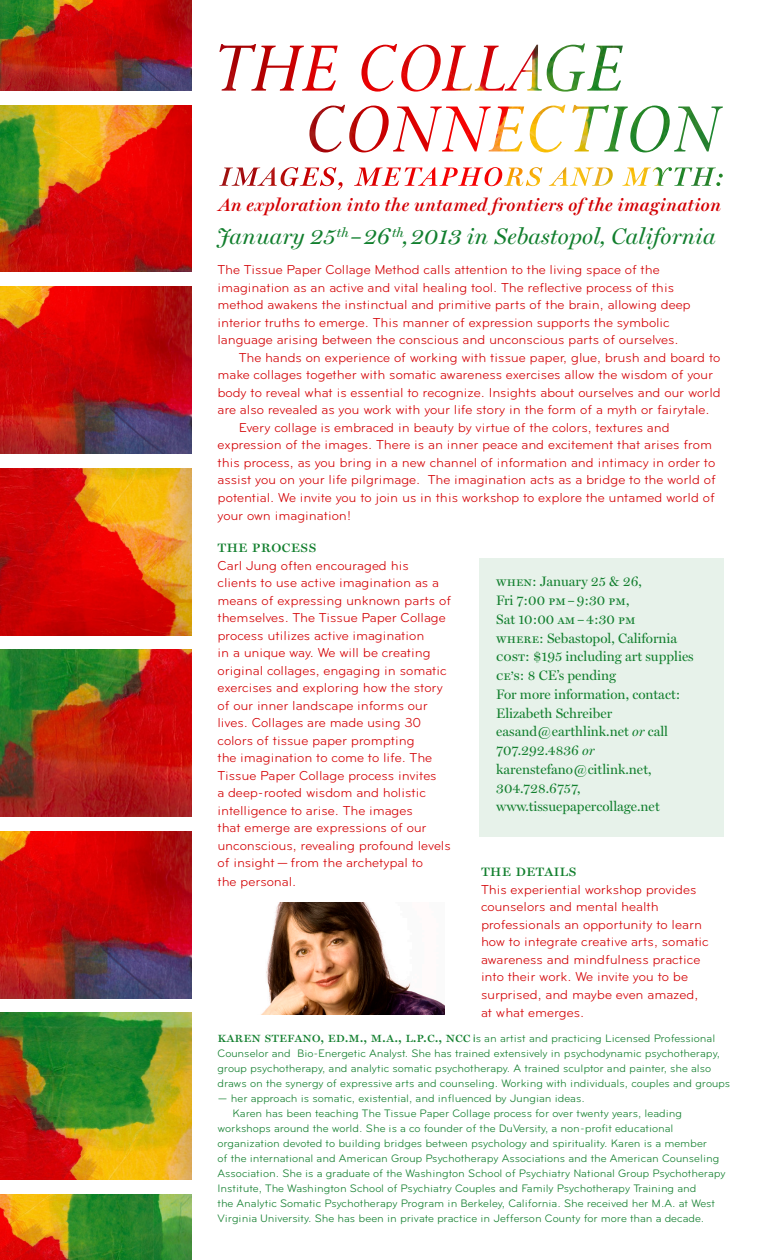
<style>
.page{position:relative;width:765px;height:1260px;background:#fff}
.page>*{position:absolute;margin:0;border:0;box-sizing:border-box;transform-origin:0 0}
.t1{font:italic 22.75px "Miller Display";letter-spacing:.01em;color:#127f2e}
.t2{font:italic 600 18.25px "Miller Display";letter-spacing:.025em;color:#d30104}
.t3{font:17.5px "Miller Display Roman SC";color:#127f2e}
.t4{font:13.75px/18.8px "Miller Display";color:#127f2e}
.t5{font:13.5px/17.5px "Bryant";color:#d30104}
.t6{font:11.25px/15px "Bryant";color:#127f2e}
.s1{font-family:"Miller Display Roman SC"}
.s2{font-style:italic}
.s3{font-family:"Miller Display Roman SC";font-size:15px}
.s4{font-family:"Suisse BP Intl"}
</style>
<div class="page">
<img style="left:0;top:0;width:191px;height:90px">
<img style="left:0;top:105px;width:191px;height:167px">
<img style="left:0;top:287px;width:191px;height:166px">
<img style="left:0;top:468px;width:191px;height:167px">
<img style="left:0;top:650px;width:191px;height:167px">
<img style="left:0;top:831px;width:191px;height:167px">
<img style="left:0;top:1013px;width:191px;height:167px">
<img style="left:0;top:1194px;width:191px;height:66px">
<img style="left:622px;top:167px;width:101px;height:19px">
<img style="left:257px;top:167px;width:340px;height:19px">
<div style="left:479px;top:558px;width:245px;height:279px;background:#e7f2ea"></div>
<img style="left:261px;top:903px;width:183px;height:112px">
<img style="left:219px;top:44px;width:404px;height:48px">
<img style="left:309px;top:105px;width:414px;height:47px">
<p class="t2" style="left:219px;top:194px;width:503px">An exploration into the untamed frontiers of the imagination</p>
<p class="t1" style="left:217px;top:223px;width:500px">January 25<sup>th</sup>– 26<sup>th</sup>, 2013 in Sebastopol, California</p>
<p class="t5" style="left:218px;top:261px;width:475px">The Tissue Paper Collage Method calls attention to the living space of the imagination as an active and vital healing tool. The reflective process of this method awakens the instinctual and primitive parts of the brain, allowing deep interior truths to emerge. This manner of expression supports the symbolic language arising between the conscious and unconscious parts of ourselves.</p>
<p class="t5" style="left:218px;top:348px;width:505px;text-indent:21px">The hands on experience of working with tissue paper, glue, brush and board to make collages together with somatic awareness exercises allow the wisdom of your body to reveal what is essential to recognize. Insights about ourselves and our world are also revealed as you work with your life story in the form of a myth or fairytale.</p>
<p class="t5" style="left:218px;top:418px;width:500px;text-indent:21px">Every collage is embraced in beauty by virtue of the colors, textures and expression of the images. There is an inner peace and excitement that arises from this process, as you bring in a new channel of information and intimacy in order to assist you on your life pilgrimage. The imagination acts as a bridge to the world of potential. We invite you to join us in this workshop to explore the untamed world of your own imagination!</p>
<p class="t3" style="left:218px;top:536px;width:101px">the process</p>
<p class="t5" style="left:218px;top:556px;width:235px">Carl Jung often encouraged his clients to use active imagination as a means of expressing unknown parts of themselves. The Tissue Paper Collage process utilizes active imagination<br>in a unique way. We will be creating original collages, engaging in somatic exercises and exploring how the story of our inner landscape informs our lives. Collages are made using 30 colors of tissue paper prompting<br>the imagination to come to life. The Tissue Paper Collage process invites<br>a deep-rooted wisdom and holistic intelligence to arise. The images<br>that emerge are expressions of our unconscious, revealing profound levels of insight—from the archetypal to</p>
<p class="t5" style="left:218px;top:873px;width:80px">the personal.</p>
<p class="t4" style="left:496px;top:572px;width:147px"><span class="s1">when</span>: January 25 &amp; 26,<br>Fri 7:00 <span class="s1">pm</span>–9:30 <span class="s1">pm</span>,<br>Sat 10:00 <span class="s1">am</span>–4:30 <span class="s1">pm</span></p>
<p class="t4" style="left:496px;top:628px;width:183px"><span class="s1">where</span>: Sebastopol, California</p>
<p class="t4" style="left:496px;top:647px;width:199px"><span class="s1">cost</span>: $195 including art supplies</p>
<p class="t4" style="left:496px;top:666px;width:122px"><span class="s1">ce’s</span>: 8 CE’s pending</p>
<p class="t4" style="left:496px;top:685px;width:186px">For more information, contact:</p>
<p class="t4" style="left:496px;top:703px;width:117px">Elizabeth Schreiber</p>
<p class="t4" style="left:496px;top:722px;width:173px">easand@earthlink.net <span class="s2">or</span> call</p>
<p class="t4" style="left:496px;top:741px;width:100px">707.292.4836 <span class="s2">or</span></p>
<p class="t4" style="left:496px;top:760px;width:165px">karenstefano@citlink.net,<br>304.728.6757, www.tissuepapercollage.net</p>
<p class="t3" style="left:481px;top:860px;width:97px">the details</p>
<p class="t5" style="left:481px;top:880px;width:229px">This experiential workshop provides counselors and mental health professionals an opportunity to learn how to integrate creative arts, somatic awareness and mindfulness practice into their work. We invite you to be surprised, and maybe even amazed,</p>
<p class="t5" style="left:481px;top:1004px;width:105px">at what emerges.</p>
<p class="t6" style="left:218px;top:1031px;width:514px"><span class="s3">karen stefano, ed.m., m.a., l.p.c., ncc</span> <span class="s4">i</span>s an artist and practicing Licensed Professional Counselor and Bio-Energetic Analyst. She has trained extensively in psychodynamic psychotherapy, group psychotherapy, and analytic somatic psychotherapy. A trained sculptor and painter, she also draws on the synergy of expressive arts and counseling. Working with individuals, couples and groups</p>
<p class="t6" style="left:218px;top:1091px;width:369px">— her approach is somatic, existential, and influenced by Jungian ideas.</p>
<p class="t6" style="left:218px;top:1106px;width:510px;text-indent:15px">Karen has been teaching The Tissue Paper Collage process for over twenty years, leading workshops around the world. She is a co founder of the DuVersity, a non-profit educational organization devoted to building bridges between psychology and spirituality. Karen is a member<br>of the international and American Group Psychotherapy Associations and the American Counseling Association. She is a graduate of the Washington School of Psychiatry National Group Psychotherapy Institute, The Washington School of Psychiatry Couples and Family Psychotherapy Training and<br>the Analytic Somatic Psychotherapy Program in Berkeley, California. She received her M.A. at West Virginia University. She has been in private practice in Jefferson County for more than a decade.</p>
</div>
